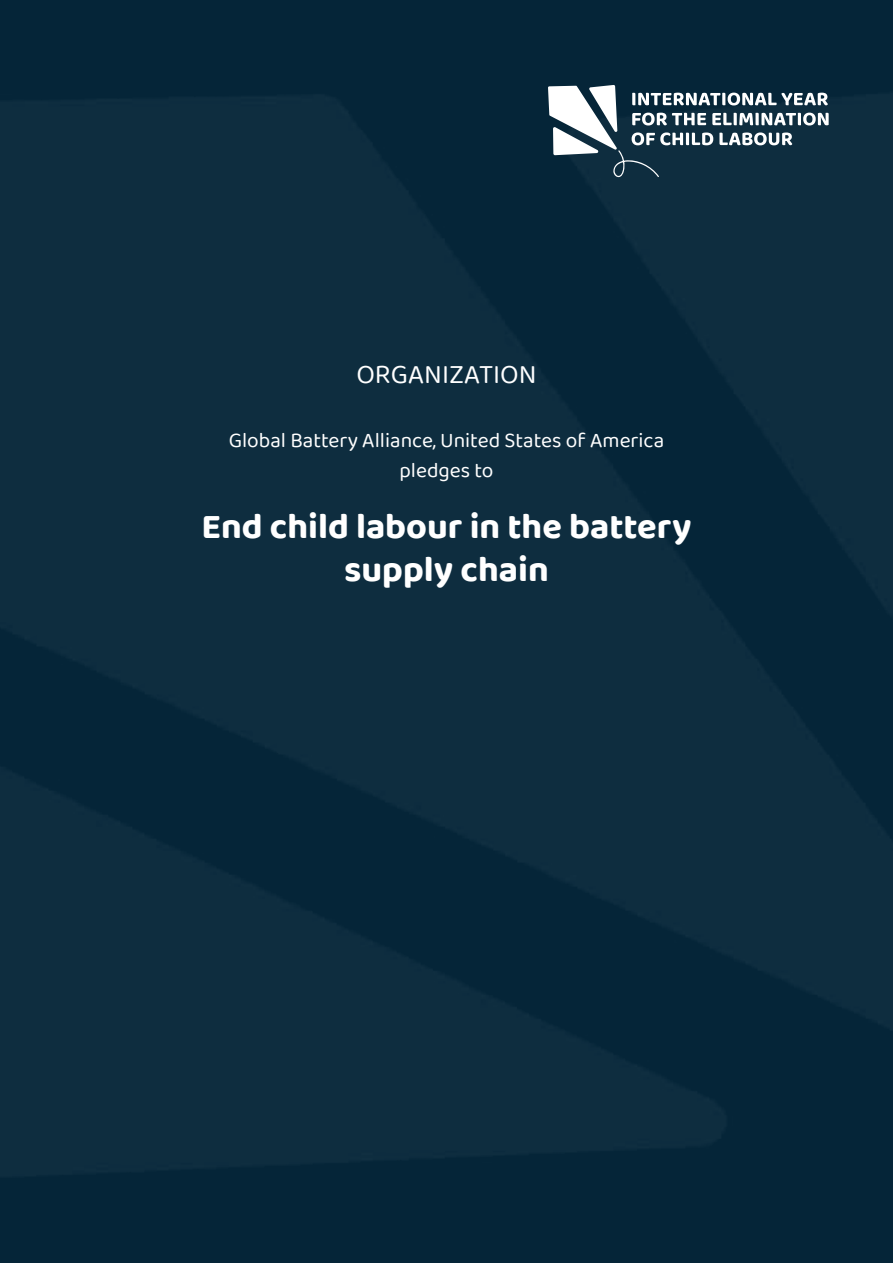
<style>
.page{position:relative;width:893px;height:1263px;background:#0e2d3f}
.page>*{position:absolute;margin:0;border:0;box-sizing:border-box;transform-origin:0 0}
.t1{font:700 36px/43.2px "Baloo 2";color:#fff;text-align:center}
.t2{font:27px "Baloo 2";color:#fff}
.t3{font:21px/30px "Baloo 2";color:#fff;text-align:center}
</style>
<div class="page">
<svg style="left:548px;top:85px;width:281px;height:92px"></svg>
<p class="t2" style="left:356px;top:356px;width:182px">ORGANIZATION</p>
<p class="t3" style="left:229px;top:426px;width:437px">Global Battery Alliance, United States of America pledges to</p>
<h1 class="t1" style="left:202px;top:503px;width:491px">End child labour in the battery supply chain</h1>
</div>
